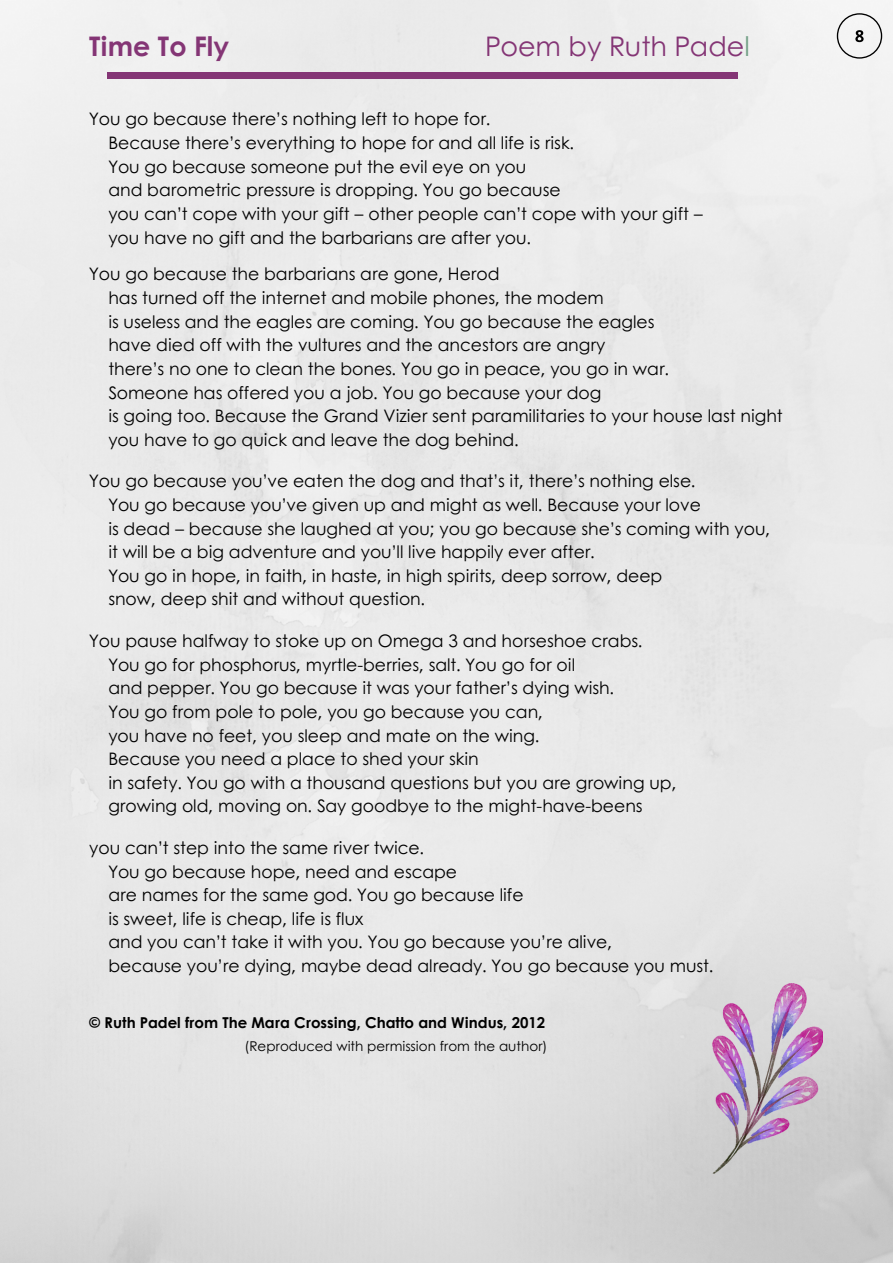
<style>
.page{position:relative;width:893px;height:1264px;background:#fff}
.page>*{position:absolute;margin:0;border:0;box-sizing:border-box;transform-origin:0 0}
.t1{font:27px "Century Gothic";color:#843575}
.t2{font:700 27px "Century Gothic";color:#843575}
.t3{font:17.25px "Century Gothic";color:#000}
.t4{font:700 15px "Century Gothic";color:#000}
.t5{font:13.5px "Century Gothic";color:#000}
.s1{color:#72a086}
</style>
<div class="page">
<img style="left:0;top:0;width:892px;height:1262px">
<div style="left:107px;top:73px;width:630px;height:6px;background:#843575"></div>
<img style="left:712px;top:983px;width:110px;height:189px">
<svg style="left:836px;top:13px;width:46px;height:46px"></svg>
<p class="t2" style="left:89px;top:26px;width:141px">Time To Fly</p>
<p class="t1" style="left:485px;top:26px;width:266px">Poem by Ruth Pade<span class="s1">l</span></p>
<p class="t3" style="left:89px;top:106px;width:402px">You go because there’s nothing left to hope for.</p>
<p class="t3" style="left:108px;top:130px;width:467px">Because there’s everything to hope for and all life is risk.</p>
<p class="t3" style="left:108px;top:153px;width:419px">You go because someone put the evil eye on you</p>
<p class="t3" style="left:108px;top:177px;width:454px">and barometric pressure is dropping. You go because</p>
<p class="t3" style="left:108px;top:200px;width:596px">you can’t cope with your gift – other people can’t cope with your gift –</p>
<p class="t3" style="left:108px;top:224px;width:424px">you have no gift and the barbarians are after you.</p>
<p class="t3" style="left:89px;top:261px;width:412px">You go because the barbarians are gone, Herod</p>
<p class="t3" style="left:108px;top:285px;width:497px">has turned off the internet and mobile phones, the modem</p>
<p class="t3" style="left:108px;top:308px;width:547px">is useless and the eagles are coming. You go because the eagles</p>
<p class="t3" style="left:108px;top:332px;width:498px">have died off with the vultures and the ancestors are angry</p>
<p class="t3" style="left:108px;top:355px;width:562px">there’s no one to clean the bones. You go in peace, you go in war.</p>
<p class="t3" style="left:108px;top:379px;width:494px">Someone has offered you a job. You go because your dog</p>
<p class="t3" style="left:108px;top:403px;width:676px">is going too. Because the Grand Vizier sent paramilitaries to your house last night</p>
<p class="t3" style="left:108px;top:426px;width:412px">you have to go quick and leave the dog behind.</p>
<p class="t3" style="left:89px;top:468px;width:607px">You go because you’ve eaten the dog and that’s it, there’s nothing else.</p>
<p class="t3" style="left:108px;top:491px;width:594px">You go because you’ve given up and might as well. Because your love</p>
<p class="t3" style="left:108px;top:515px;width:663px">is dead – because she laughed at you; you go because she’s coming with you,</p>
<p class="t3" style="left:108px;top:539px;width:488px">it will be a big adventure and you’ll live happily ever after.</p>
<p class="t3" style="left:108px;top:562px;width:555px">You go in hope, in faith, in haste, in high spirits, deep sorrow, deep</p>
<p class="t3" style="left:108px;top:586px;width:318px">snow, deep shit and without question.</p>
<p class="t3" style="left:89px;top:627px;width:554px">You pause halfway to stoke up on Omega 3 and horseshoe crabs.</p>
<p class="t3" style="left:108px;top:651px;width:468px">You go for phosphorus, myrtle-berries, salt. You go for oil</p>
<p class="t3" style="left:108px;top:675px;width:507px">and pepper. You go because it was your father’s dying wish.</p>
<p class="t3" style="left:108px;top:698px;width:436px">You go from pole to pole, you go because you can,</p>
<p class="t3" style="left:108px;top:722px;width:432px">you have no feet, you sleep and mate on the wing.</p>
<p class="t3" style="left:108px;top:745px;width:372px">Because you need a place to shed your skin</p>
<p class="t3" style="left:108px;top:769px;width:569px">in safety. You go with a thousand questions but you are growing up,</p>
<p class="t3" style="left:108px;top:793px;width:535px">growing old, moving on. Say goodbye to the might-have-beens</p>
<p class="t3" style="left:89px;top:834px;width:336px">you can’t step into the same river twice.</p>
<p class="t3" style="left:108px;top:858px;width:350px">You go because hope, need and escape</p>
<p class="t3" style="left:108px;top:881px;width:416px">are names for the same god. You go because life</p>
<p class="t3" style="left:108px;top:905px;width:256px">is sweet, life is cheap, life is flux</p>
<p class="t3" style="left:108px;top:929px;width:505px">and you can’t take it with you. You go because you’re alive,</p>
<p class="t3" style="left:108px;top:952px;width:606px">because you’re dying, maybe dead already. You go because you must.</p>
<p class="t4" style="left:89px;top:1010px;width:457px">© Ruth Padel from The Mara Crossing, Chatto and Windus, 2012</p>
<p class="t5" style="left:245px;top:1035px;width:304px">(Reproduced with permission from the author)</p>
</div>
